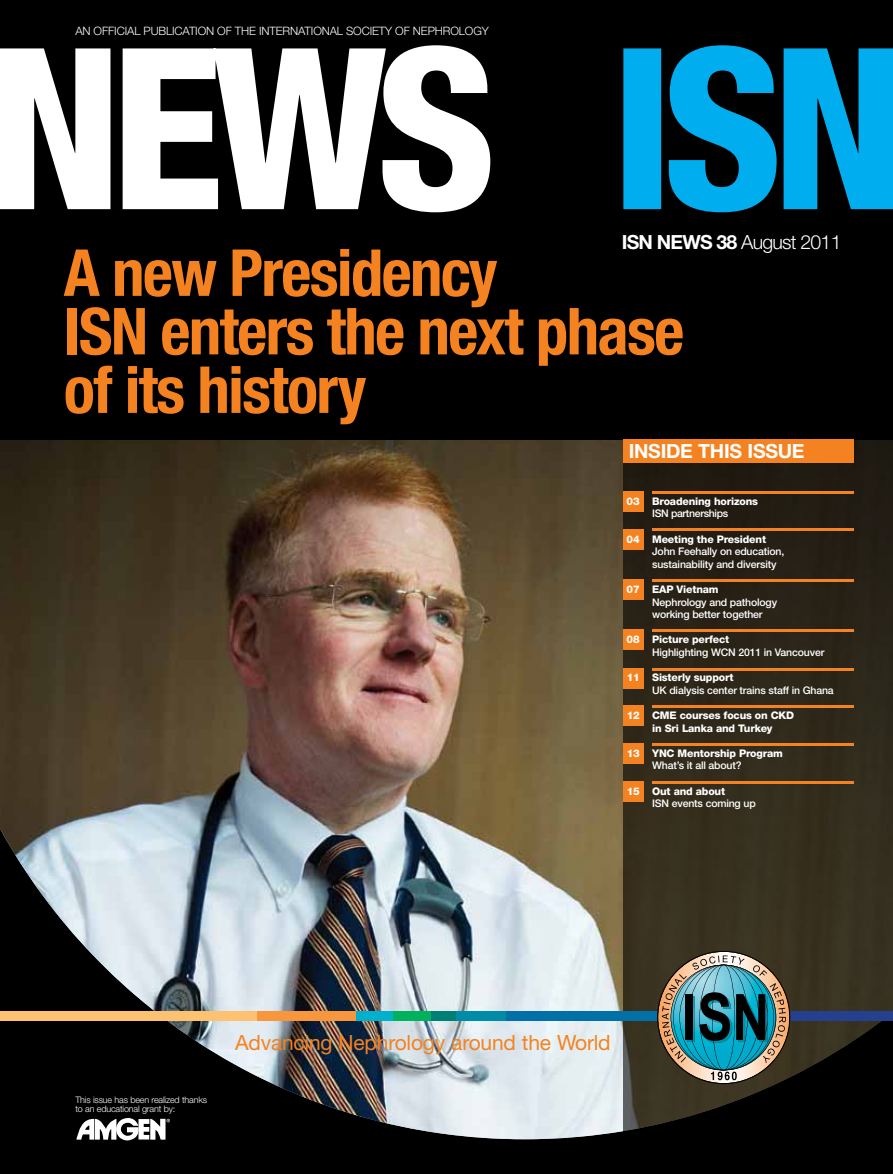
<style>
.page{position:relative;width:893px;height:1174px;background:#000}
.page>*{position:absolute;margin:0;border:0;box-sizing:border-box;transform-origin:0 0}
.t1{font:700 condensed 64.8px/58.5px "Helvetica Neue LT Std";letter-spacing:-.025em;color:#f58220}
.t2{font:21px "Helvetica Neue LT Std";letter-spacing:-.01em;color:#f58220}
.t3{font:300 19.5px "Helvetica Neue LT Std";letter-spacing:-.04em;color:#fff}
.t4{font:700 19.5px "Helvetica Neue LT Std";letter-spacing:-.015em;color:#fff}
.t5{font:300 11.55px "Helvetica Neue LT Std";letter-spacing:-.01em;color:#fff}
.t6{font:500 10.5px/12.6px "Helvetica Neue LT Std";letter-spacing:-.015em;color:#fff}
.t7{font:800 10.5px/12.6px "Helvetica Neue LT Std";letter-spacing:-.015em;color:#fff;text-align:center}
.t8{font:300 9px/9px "Helvetica Neue LT Std";letter-spacing:-.02em;color:#fff}
.s1{font-weight:700}
</style>
<div class="page">
<img style="left:0;top:440px;width:623px;height:699px">
<svg style="left:623px;top:440px;width:270px;height:692px;background:#2d2619"></svg>
<svg style="left:623px;top:45px;width:270px;height:167px;fill:#00aeef"></svg>
<svg style="left:0;top:45px;width:490px;height:167px;fill:#fff"></svg>
<svg style="left:76px;top:1116px;width:94px;height:24px"></svg>
<div style="left:623px;top:529px;width:21px;height:20px;background:#f58220"></div>
<hr style="left:653px;top:529px;width:201px;height:2px;background:#f58220">
<div style="left:623px;top:579px;width:21px;height:21px;background:#f58220"></div>
<hr style="left:653px;top:579px;width:201px;height:2px;background:#f58220">
<div style="left:623px;top:629px;width:21px;height:21px;background:#f58220"></div>
<hr style="left:653px;top:629px;width:201px;height:2px;background:#f58220">
<div style="left:623px;top:705px;width:21px;height:21px;background:#f58220"></div>
<hr style="left:653px;top:705px;width:201px;height:2px;background:#f58220">
<div style="left:623px;top:743px;width:21px;height:21px;background:#f58220"></div>
<hr style="left:653px;top:743px;width:201px;height:2px;background:#f58220">
<div style="left:623px;top:781px;width:21px;height:20px;background:#f58220"></div>
<hr style="left:653px;top:781px;width:201px;height:2px;background:#f58220">
<div style="left:623px;top:668px;width:21px;height:20px;background:#f58220"></div>
<hr style="left:653px;top:668px;width:201px;height:2px;background:#f58220">
<hr style="left:653px;top:491px;width:201px;height:2px;background:#f58220">
<div style="left:623px;top:491px;width:21px;height:21px;background:#f58220"></div>
<div style="left:623px;top:439px;width:230px;height:24px;background:#f58220"></div>
<div style="left:256px;top:1011px;width:100px;height:9px;background:#f8963d"></div>
<div style="left:356px;top:1011px;width:38px;height:9px;background:#00b0cd"></div>
<div style="left:505px;top:1011px;width:153px;height:9px;background:#0070a7"></div>
<div style="left:394px;top:1011px;width:37px;height:9px;background:#00b15e"></div>
<div style="left:431px;top:1011px;width:25px;height:9px;background:#007f75"></div>
<div style="left:456px;top:1011px;width:49px;height:9px;background:#008ca7"></div>
<div style="left:658px;top:1011px;width:235px;height:9px;background:#25408f"></div>
<div style="left:0;top:1011px;width:256px;height:9px;background:#fcc271"></div>
<img style="left:658px;top:951px;width:132px;height:132px">
<p class="t5" style="left:75px;top:24px;width:415px">AN OFFICIAL PUBLICATION OF THE INTERNATIONAL SOCIETY OF NEPHROLOGY</p>
<h3 class="t3" style="left:622px;top:230px;width:221px"><span class="s1">ISN NEWS 38</span> August 2011</h3>
<h1 class="t1" style="left:64px;top:243px;width:622px">A new Presidency<br>ISN enters the next phase of its history</h1>
<h3 class="t4" style="left:629px;top:439px;width:177px">INSIDE THIS ISSUE</h3>
<p class="t7" style="left:627px;top:494px;width:133px">03 Broadening horizons</p>
<p class="t6" style="left:652px;top:507px;width:78px">ISN partnerships</p>
<p class="t7" style="left:627px;top:532px;width:141px">04 Meeting the President</p>
<p class="t6" style="left:652px;top:545px;width:134px">John Feehally on education, sustainability and diversity</p>
<p class="t7" style="left:627px;top:583px;width:93px">07 EAP Vietnam</p>
<p class="t6" style="left:652px;top:595px;width:126px">Nephrology and pathology working better together</p>
<p class="t7" style="left:627px;top:633px;width:104px">08 Picture perfect</p>
<p class="t6" style="left:652px;top:646px;width:174px">Highlighting WCN 2011 in Vancouver</p>
<p class="t7" style="left:627px;top:671px;width:108px">11 Sisterly support</p>
<p class="t6" style="left:652px;top:683px;width:183px">UK dialysis center trains staff in Ghana</p>
<p class="t7" style="left:627px;top:709px;width:169px">12 CME courses focus on CKD in Sri Lanka and Turkey</p>
<p class="t7" style="left:627px;top:746px;width:158px">13 YNC Mentorship Program</p>
<p class="t6" style="left:652px;top:759px;width:91px">What’s it all about?</p>
<p class="t7" style="left:627px;top:784px;width:100px">15 Out and about</p>
<p class="t6" style="left:652px;top:797px;width:105px">ISN events coming up</p>
<p class="t8" style="left:75px;top:1094px;width:133px">This issue has been realized thanks to an educational grant by:</p>
<h2 class="t2" style="left:235px;top:1029px;width:377px">Advancing Nephrology around the World</h2>
</div>
